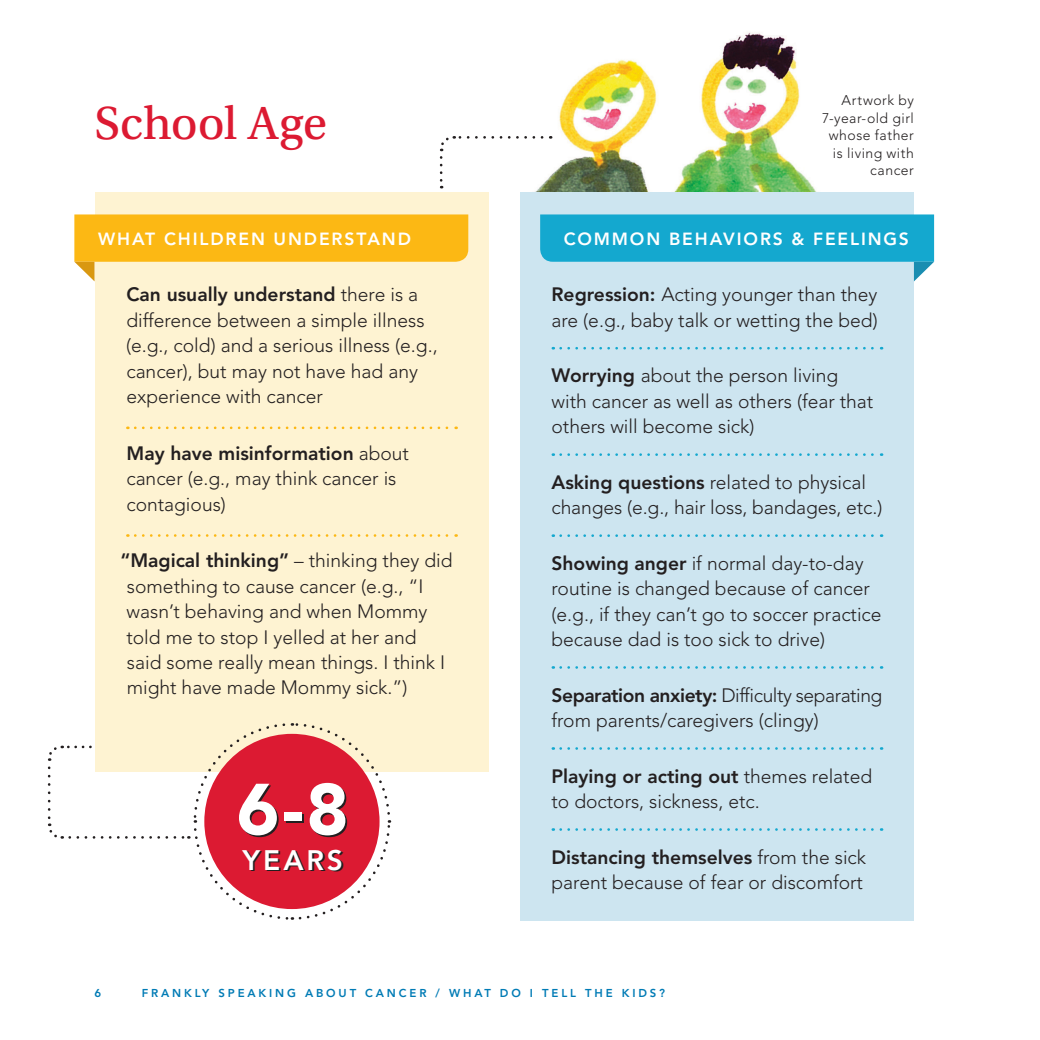
<style>
.page{position:relative;width:1040px;height:1040px;background:#fff}
.page>*{position:absolute;margin:0;border:0;box-sizing:border-box;transform-origin:0 0}
.intro{font:900 71.75px "Avenir LT Std";color:#fff}
.yellow_page___header{font:49px "Utopia Std Capt";letter-spacing:-.005em;color:#dc1a32}
.intro-2{font:800 28px "Avenir LT Std";letter-spacing:.105em;color:#fff}
.bar_text__blue{font:300 19.25px/25.4px "Avenir LT Std";color:#231f20}
.bar_text___last{font:300 19.25px/25.4px "Avenir LT Std";color:#231f20}
.bar_text__yellow{font:300 19.25px/25.4px "Avenir LT Std";color:#231f20}
.sidebar___green__hea{font:800 17.5px "Avenir LT Std";letter-spacing:.105em;color:#fff}
.intro-3{font:300 14px/17.5px "Avenir LT Std";letter-spacing:.04em;color:#231f20;text-align:right}
.t1{font:800 11.38px "Avenir LT Std";letter-spacing:.25em;color:#007bb5}
.s1{font-weight:800}
</style>
<div class="page">
<img style="left:535px;top:32px;width:282px;height:160px">
<div style="left:520px;top:192px;width:394px;height:728px;background:#cde5f0"></div>
<svg style="left:560px;top:347px;width:322px;height:2px"></svg>
<svg style="left:560px;top:453px;width:322px;height:3px"></svg>
<svg style="left:560px;top:534px;width:322px;height:3px"></svg>
<svg style="left:560px;top:666px;width:322px;height:2px"></svg>
<svg style="left:560px;top:747px;width:322px;height:2px"></svg>
<svg style="left:560px;top:828px;width:322px;height:2px"></svg>
<div style="left:94px;top:192px;width:394px;height:579px;background:#fef3d2"></div>
<svg style="left:135px;top:426px;width:321px;height:3px"></svg>
<svg style="left:135px;top:534px;width:321px;height:3px"></svg>
<svg style="left:74px;top:214px;width:394px;height:67px"></svg>
<svg style="left:540px;top:214px;width:394px;height:67px"></svg>
<svg style="left:440px;top:135px;width:102px;height:16px"></svg>
<svg style="left:440px;top:157px;width:2px;height:31px"></svg>
<svg style="left:47px;top:721px;width:344px;height:199px"></svg>
<div style="left:204px;top:733px;width:175px;height:176px;background:#dc1a32;border-radius:50%"></div>
<p class="yellow_page___header" style="left:94px;top:96px;width:234px">School Age</p>
<p class="intro-3" style="left:822px;top:92px;width:93px">Artwork by<br>7-year-old girl whose father is living with cancer</p>
<p class="sidebar___green__hea" style="left:98px;top:228px;width:314px">WHAT CHILDREN UNDERSTAND</p>
<p class="sidebar___green__hea" style="left:564px;top:228px;width:347px">COMMON BEHAVIORS &amp; FEELINGS</p>
<p class="bar_text__yellow" style="left:126px;top:282px;width:313px"><span class="s1">Can usually understand</span> there is a difference between a simple illness (e.g., cold) and a serious illness (e.g., cancer), but may not have had any experience with cancer</p>
<p class="bar_text__yellow" style="left:126px;top:440px;width:284px"><span class="s1">May have misinformation</span> about cancer (e.g., may think cancer is contagious)</p>
<p class="bar_text___last" style="left:126px;top:548px;width:327px;text-indent:-6px"><span class="s1">“Magical thinking”</span> – thinking they did something to cause cancer (e.g., “I wasn’t behaving and when Mommy told me to stop I yelled at her and said some really mean things. I think I might have made Mommy sick.”)</p>
<p class="intro" style="left:237px;top:766px;width:113px">6-8</p>
<p class="intro-2" style="left:242px;top:843px;width:102px">YEARS</p>
<p class="bar_text__blue" style="left:551px;top:282px;width:328px"><span class="s1">Regression:</span> Acting younger than they are (e.g., baby talk or wetting the bed)</p>
<p class="bar_text__blue" style="left:551px;top:363px;width:323px"><span class="s1">Worrying</span> about the person living with cancer as well as others (fear that others will become sick)</p>
<p class="bar_text__blue" style="left:551px;top:469px;width:332px"><span class="s1">Asking questions</span> related to physical changes (e.g., hair loss, bandages, etc.)</p>
<p class="bar_text__blue" style="left:551px;top:550px;width:331px"><span class="s1">Showing anger</span> if normal day-to-day routine is changed because of cancer (e.g., if they can’t go to soccer practice because dad is too sick to drive)</p>
<p class="bar_text__blue" style="left:551px;top:682px;width:332px"><span class="s1">Separation anxiety:</span> Difficulty separating from parents/caregivers (clingy)</p>
<p class="bar_text__blue" style="left:551px;top:763px;width:322px"><span class="s1">Playing or acting out</span> themes related to doctors, sickness, etc.</p>
<p class="bar_text___last" style="left:551px;top:844px;width:316px"><span class="s1">Distancing themselves</span> from the sick parent because of fear or discomfort</p>
<p class="t1" style="left:94px;top:985px;width:8px">6</p>
<p class="t1" style="left:142px;top:985px;width:525px">FRANKLY SPEAKING ABOUT CANCER / WHAT DO I TELL THE KIDS?</p>
</div>
